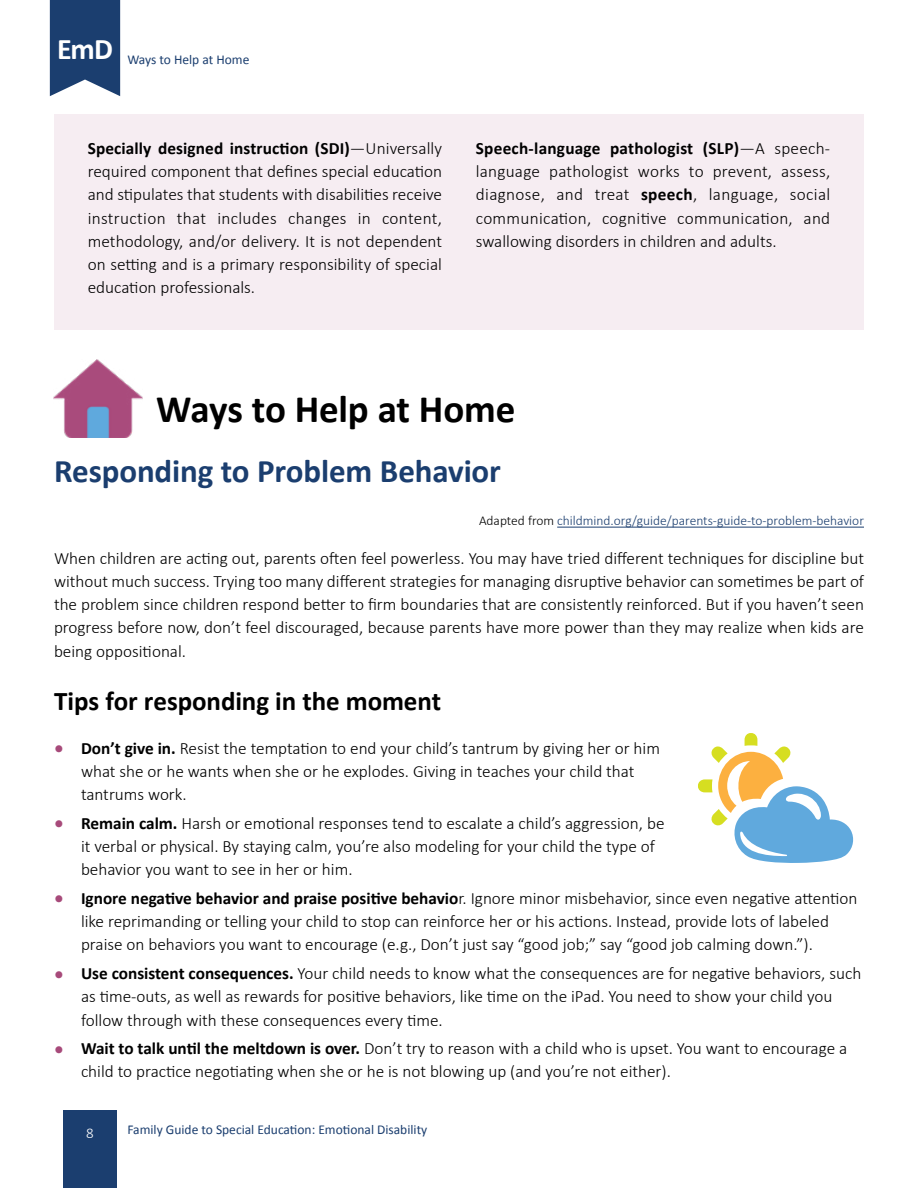
<style>
.page{position:relative;width:918px;height:1188px;background:#fff}
.page>*{position:absolute;margin:0;border:0;box-sizing:border-box;transform-origin:0 0}
.t1{font:700 39px "Calibri";letter-spacing:-.005em;color:#000}
.t2{font:700 33px "Calibri";letter-spacing:-.005em;color:#1b3e6f}
.t3{font:700 30px "Calibri";color:#fff}
.t4{font:700 27px "Calibri";letter-spacing:-.005em;color:#000}
.t5{font:300 17.25px/23.2px "Calibri";color:#000}
.t6{font:300 15px "Calibri";color:#fff}
.t7{font:13.5px "Calibri";color:#1b3e6f}
.t8{font:300 13.5px "Calibri";color:#1b3e6f}
.s1{font-weight:700}
.s2{color:#000}
.s3{font-weight:700;font-size:19.5px;color:#a74a7a}
</style>
<div class="page">
<div style="left:54px;top:114px;width:810px;height:216px;background:#f6edf2"></div>
<hr style="left:557px;top:527px;width:307px;height:1px;background:#1b3e6f">
<img style="left:54px;top:360px;width:89px;height:77px">
<svg style="left:698px;top:733px;width:156px;height:130px"></svg>
<svg style="left:50px;top:0;width:70px;height:96px;background:#2e4e7b"></svg>
<div style="left:63px;top:1111px;width:54px;height:77px;background:#1b3e6f"></div>
<h3 class="t3" style="left:57px;top:28px;width:57px">EmD</h3>
<p class="t7" style="left:127px;top:50px;width:123px">Ways to Help at Home</p>
<p class="t5" style="left:88px;top:136px;width:356px;text-align:justify"><span class="s1">Specially designed instruction (SDI)</span>—Universally required component that defines special education and stipulates that students with disabilities receive instruction that includes changes in content, methodology, and/or delivery. It is not dependent on setting and is a primary responsibility of special education professionals.</p>
<p class="t5" style="left:476px;top:136px;width:356px;text-align:justify"><span class="s1">Speech-language pathologist (SLP)</span>—A speech&shy;language pathologist works to prevent, assess, diagnose, and treat <span class="s1">speech</span>, language, social communication, cognitive communication, and swallowing disorders in children and adults.</p>
<h1 class="t1" style="left:156px;top:382px;width:360px">Ways to Help at Home</h1>
<h2 class="t2" style="left:54px;top:448px;width:448px">Responding to Problem Behavior</h2>
<p class="t8" style="left:479px;top:513px;width:386px"><span class="s2">Adapted from</span> childmind.org/guide/parents-guide-to-problem-behavior</p>
<p class="t5" style="left:54px;top:546px;width:812px;text-align:justify">When children are acting out, parents often feel powerless. You may have tried different techniques for discipline but without much success. Trying too many different strategies for managing disruptive behavior can sometimes be part of the problem since children respond better to firm boundaries that are consistently reinforced. But if you haven’t seen progress before now, don’t feel discouraged, because parents have more power than they may realize when kids are being oppositional.</p>
<h3 class="t4" style="left:54px;top:682px;width:389px">Tips for responding in the moment</h3>
<p class="t5" style="left:81px;top:736px;width:580px;text-indent:-27px"><span class="s3">•</span> <span class="s1">Don’t give in.</span> Resist the temptation to end your child’s tantrum by giving her or him what she or he wants when she or he explodes. Giving in teaches your child that tantrums work.</p>
<p class="t5" style="left:81px;top:811px;width:585px;text-indent:-27px"><span class="s3">•</span> <span class="s1">Remain calm.</span> Harsh or emotional responses tend to escalate a child’s aggression, be it verbal or physical. By staying calm, you’re also modeling for your child the type of behavior you want to see in her or him.</p>
<p class="t5" style="left:81px;top:886px;width:778px;text-indent:-27px"><span class="s3">•</span> <span class="s1">Ignore negative behavior and praise positive behavio</span>r. Ignore minor misbehavior, since even negative attention like reprimanding or telling your child to stop can reinforce her or his actions. Instead, provide lots of labeled praise on behaviors you want to encourage (e.g., Don’t just say “good job;” say “good job calming down.”).</p>
<p class="t5" style="left:81px;top:961px;width:782px;text-indent:-27px"><span class="s3">•</span> <span class="s1">Use consistent consequences.</span> Your child needs to know what the consequences are for negative behaviors, such as time-outs, as well as rewards for positive behaviors, like time on the iPad. You need to show your child you follow through with these consequences every time.</p>
<p class="t5" style="left:81px;top:1037px;width:768px;text-indent:-27px"><span class="s3">•</span> <span class="s1">Wait to talk until the meltdown is over.</span> Don’t try to reason with a child who is upset. You want to encourage a child to practice negotiating when she or he is not blowing up (and you’re not either).</p>
<p class="t6" style="left:86px;top:1124px;width:9px">8</p>
<p class="t7" style="left:127px;top:1121px;width:301px">Family Guide to Special Education: Emotional Disability</p>
</div>
